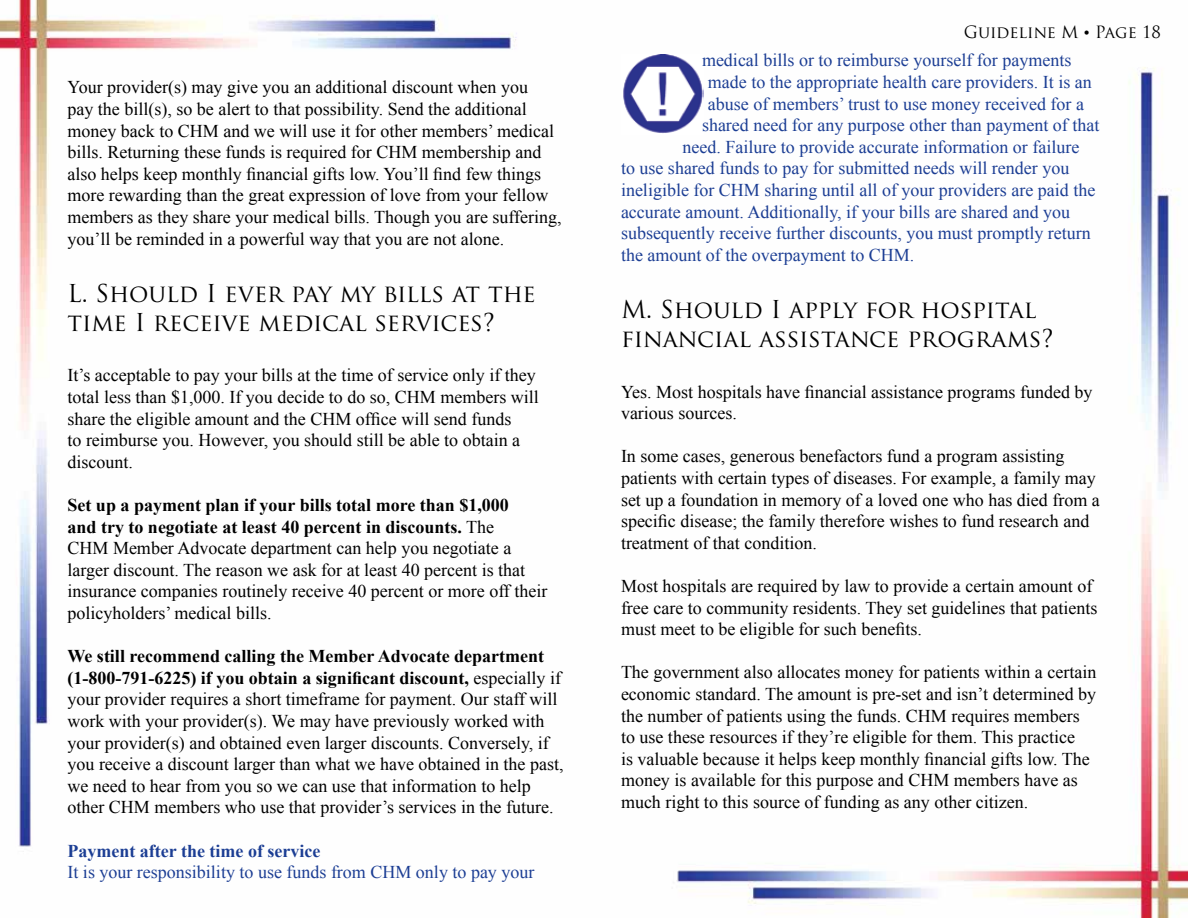
<style>
.page{position:relative;width:1188px;height:918px;background:#fff}
.page>*{position:absolute;margin:0;border:0;box-sizing:border-box;transform-origin:0 0}
.t1{font:24px/28.8px "Trajan Pro";color:#000}
.t2{font:18px/21.6px "Times New Roman";color:#000}
.t3{font:18px "Times New Roman";color:#1c3e94}
.t4{font:700 18px "Times New Roman";color:#1c3e94}
.t5{font:16.5px "Trajan Pro";color:#000}
.s1{font-weight:700}
.s2{font-family:"Times New Roman"}
</style>
<div class="page">
<img style="left:0;top:0;width:1188px;height:918px">
<img style="left:621px;top:54px;width:82px;height:81px">
<p class="t2" style="left:68px;top:76px;width:496px">Your provider(s) may give you an additional discount when you<br>pay the bill(s), so be alert to that possibility. Send the additional money back to CHM and we will use it for other members’ medical bills. Returning these funds is required for CHM membership and also helps keep monthly financial gifts low. You’ll find few things more rewarding than the great expression of love from your fellow members as they share your medical bills. Though you are suffering, you’ll be reminded in a powerful way that you are not alone.</p>
<h1 class="t1" style="left:68px;top:279px;width:470px">L. Should I ever pay my bills at the time I receive medical services?</h1>
<p class="t2" style="left:68px;top:364px;width:473px">It’s acceptable to pay your bills at the time of service only if they total less than $1,000. If you decide to do so, CHM members will share the eligible amount and the CHM office will send funds<br>to reimburse you. However, you should still be able to obtain a discount.</p>
<p class="t2" style="left:68px;top:494px;width:481px"><span class="s1">Set up a payment plan if your bills total more than $1,000<br>and try to negotiate at least 40 percent in discounts.</span> The<br>CHM Member Advocate department can help you negotiate a larger discount. The reason we ask for at least 40 percent is that insurance companies routinely receive 40 percent or more off their policyholders’ medical bills.</p>
<p class="t2" style="left:68px;top:645px;width:498px"><span class="s1">We still recommend calling the Member Advocate department (1-800-791-6225) if you obtain a significant discount,</span> especially if your provider requires a short timeframe for payment. Our staff will work with your provider(s). We may have previously worked with your provider(s) and obtained even larger discounts. Conversely, if you receive a discount larger than what we have obtained in the past, we need to hear from you so we can use that information to help other CHM members who use that provider’s services in the future.</p>
<p class="t4" style="left:68px;top:838px;width:255px">Payment after the time of service</p>
<p class="t3" style="left:68px;top:860px;width:468px">It is your responsibility to use funds from CHM only to pay your</p>
<p class="t5" style="left:964px;top:22px;width:199px">Guideline M <span class="s2">•</span> Page 18</p>
<p class="t3" style="left:702px;top:48px;width:371px">medical bills or to reimburse yourself for payments</p>
<p class="t3" style="left:708px;top:70px;width:385px">made to the appropriate health care providers. It is an</p>
<p class="t3" style="left:708px;top:92px;width:378px">abuse of members’ trust to use money received for a</p>
<p class="t3" style="left:702px;top:113px;width:399px">shared need for any purpose other than payment of that</p>
<p class="t3" style="left:683px;top:135px;width:398px">need. Failure to provide accurate information or failure</p>
<p class="t3" style="left:621px;top:156px;width:450px">to use shared funds to pay for submitted needs will render you</p>
<p class="t3" style="left:621px;top:178px;width:476px">ineligible for CHM sharing until all of your providers are paid the</p>
<p class="t3" style="left:621px;top:200px;width:451px">accurate amount. Additionally, if your bills are shared and you</p>
<p class="t3" style="left:621px;top:221px;width:471px">subsequently receive further discounts, you must promptly return</p>
<p class="t3" style="left:621px;top:243px;width:295px">the amount of the overpayment to CHM.</p>
<h1 class="t1" style="left:621px;top:295px;width:434px">M. Should I apply for hospital financial assistance programs?</h1>
<p class="t2" style="left:621px;top:381px;width:473px">Yes. Most hospitals have financial assistance programs funded by various sources.</p>
<p class="t2" style="left:621px;top:445px;width:480px">In some cases, generous benefactors fund a program assisting patients with certain types of diseases. For example, a family may set up a foundation in memory of a loved one who has died from a specific disease; the family therefore wishes to fund research and treatment of that condition.</p>
<p class="t2" style="left:621px;top:575px;width:478px">Most hospitals are required by law to provide a certain amount of free care to community residents. They set guidelines that patients must meet to be eligible for such benefits.</p>
<p class="t2" style="left:621px;top:661px;width:477px">The government also allocates money for patients within a certain economic standard. The amount is pre-set and isn’t determined by the number of patients using the funds. CHM requires members to use these resources if they’re eligible for them. This practice<br>is valuable because it helps keep monthly financial gifts low. The money is available for this purpose and CHM members have as much right to this source of funding as any other citizen.</p>
</div>
